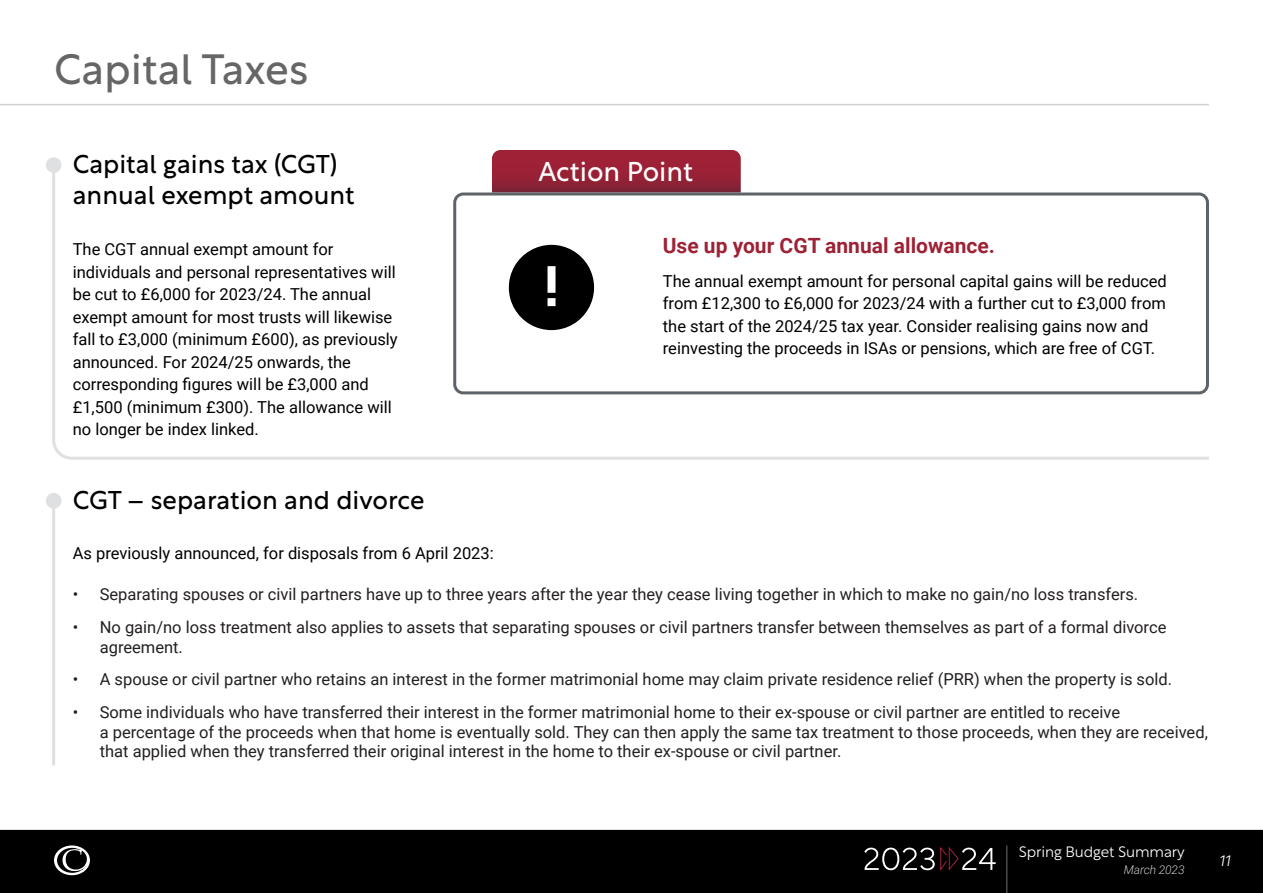
<style>
.page{position:relative;width:1263px;height:893px;background:#fff}
.page>*{position:absolute;margin:0;border:0;box-sizing:border-box;transform-origin:0 0}
.t1{font:42px "Rustica";color:#666}
.t2{font:27px "Rustica";color:#fff}
.t3{font:25.5px/30.6px "Rustica";color:#000}
.t4{font:700 21px "Roboto";color:#9d2235}
.t5{font:16.5px/19.8px "Roboto";color:#231f20}
.t6{font:16.5px/22.5px "Roboto";color:#000}
.t7{font:300 15px "Rustica";letter-spacing:-.01em;color:#fff}
.t8{font:italic 300 15px "Rustica";color:#fff}
.t9{font:italic 300 12px "Roboto";letter-spacing:-.01em;color:#ccc}
</style>
<div class="page">
<div style="left:0;top:829px;width:1263px;height:64px;background:#000"></div>
<svg style="left:54px;top:845px;width:36px;height:30px"></svg>
<hr style="left:0;top:827px;width:1263px;height:3px;background:#fff">
<hr style="left:0;top:104px;width:1209px;height:1px;background:#d1d2d4">
<svg style="left:864px;top:847px;width:132px;height:24px"></svg>
<hr style="left:1006px;top:845px;width:1px;height:48px;background:#4b4c4d">
<svg style="left:52px;top:164px;width:1157px;height:296px"></svg>
<div style="left:46px;top:157px;width:15px;height:16px;background:#dfe0e1;border-radius:50%"></div>
<hr style="left:52px;top:501px;width:3px;height:264px;background:#dfe0e1">
<div style="left:46px;top:493px;width:15px;height:16px;background:#dfe0e1;border-radius:50%"></div>
<svg style="left:492px;top:150px;width:249px;height:43px;background:#952438"></svg>
<div style="left:453px;top:193px;width:756px;height:201px;border:3px solid #5e6369;border-radius:9px"></div>
<svg style="left:507px;top:245px;width:89px;height:85px"></svg>
<p class="t1" style="left:54px;top:32px;width:256px">Capital Taxes</p>
<p class="t3" style="left:73px;top:146px;width:283px">Capital gains tax (CGT) annual exempt amount</p>
<p class="t6" style="left:73px;top:238px;width:326px">The CGT annual exempt amount for individuals and personal representatives will be cut to £6,000 for 2023/24. The annual exempt amount for most trusts will likewise fall to £3,000 (minimum £600), as previously announced. For 2024/25 onwards, the corresponding figures will be £3,000 and £1,500 (minimum £300). The allowance will no longer be index linked.</p>
<p class="t3" style="left:73px;top:482px;width:353px">CGT – separation and divorce</p>
<p class="t2" style="left:538px;top:148px;width:156px">Action Point</p>
<p class="t4" style="left:663px;top:231px;width:334px">Use up your CGT annual allowance.</p>
<p class="t6" style="left:663px;top:269px;width:505px">The annual exempt amount for personal capital gains will be reduced from £12,300 to £6,000 for 2023/24 with a further cut to £3,000 from the start of the 2024/25 tax year. Consider realising gains now and reinvesting the proceeds in ISAs or pensions, which are free of CGT.</p>
<p class="t6" style="left:73px;top:541px;width:423px">As previously announced, for disposals from 6 April 2023:</p>
<p class="t5" style="left:73px;top:584px;width:1067px">• Separating spouses or civil partners have up to three years after the year they cease living together in which to make no gain/no loss transfers.</p>
<p class="t5" style="left:100px;top:616px;width:1068px;text-indent:-27px">• No gain/no loss treatment also applies to assets that separating spouses or civil partners transfer between themselves as part of a formal divorce agreement.</p>
<p class="t5" style="left:73px;top:669px;width:1101px">• A spouse or civil partner who retains an interest in the former matrimonial home may claim private residence relief (PRR) when the property is sold.</p>
<p class="t5" style="left:100px;top:701px;width:1109px;text-indent:-27px">• Some individuals who have transferred their interest in the former matrimonial home to their ex-spouse or civil partner are entitled to receive<br>a percentage of the proceeds when that home is eventually sold. They can then apply the same tax treatment to those proceeds, when they are received, that applied when they transferred their original interest in the home to their ex-spouse or civil partner.</p>
<p class="t7" style="left:1019px;top:839px;width:167px">Spring Budget Summary</p>
<p class="t9" style="left:1124px;top:861px;width:62px">March 2023</p>
<p class="t8" style="left:1219px;top:848px;width:13px">11</p>
</div>
